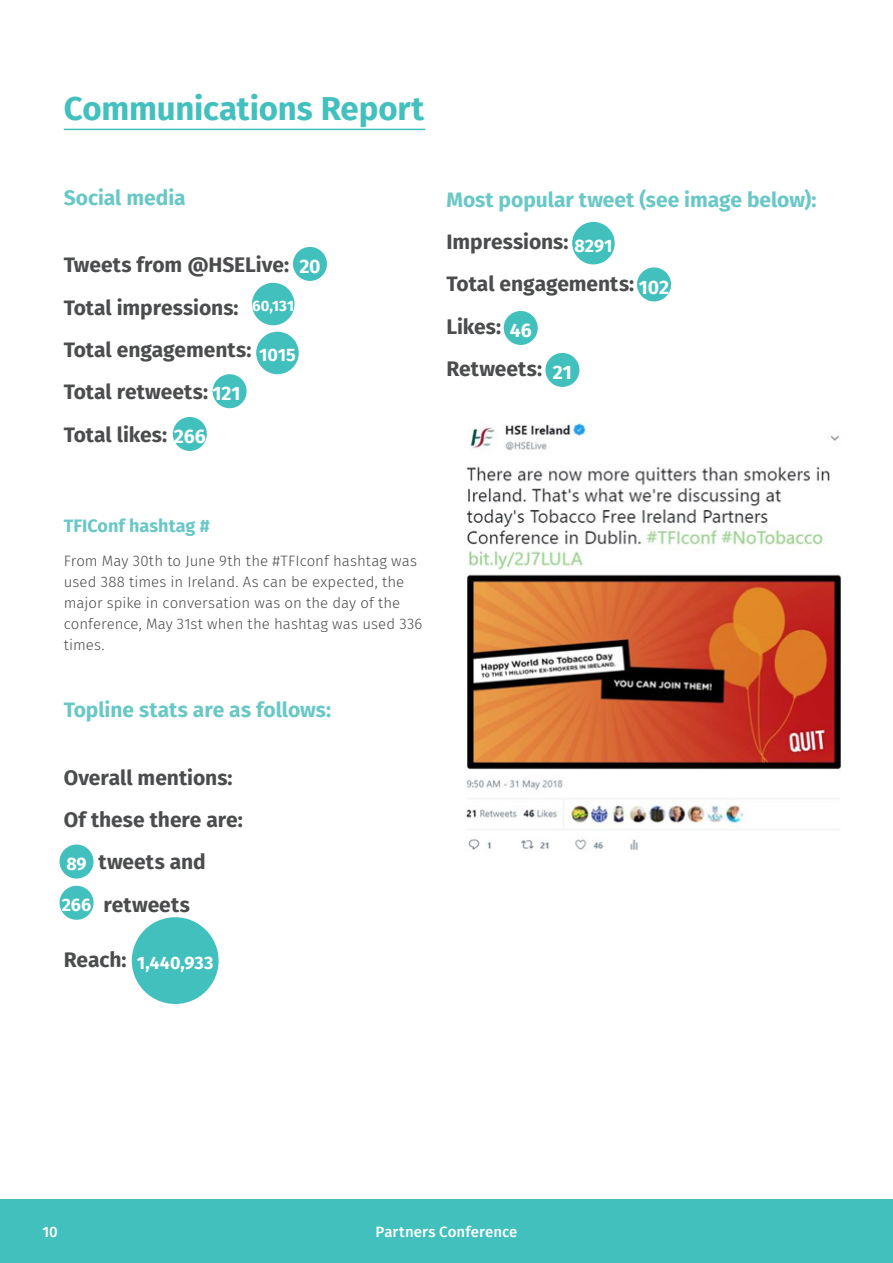
<style>
.page{position:relative;width:893px;height:1263px;background:#fff}
.page>*{position:absolute;margin:0;border:0;box-sizing:border-box;transform-origin:0 0}
.H1_-_TOC1{font:700 33px "Fira Sans";letter-spacing:-.005em;color:#42c0bd}
.B1{font:700 21px "Fira Sans";color:#4b4c4d}
.B1-2{font:700 21px "Fira Sans";color:#69c8c6}
.B1-3{font:700 19.5px "Fira Sans";letter-spacing:-.01em;color:#fff}
.B1-4{font:700 18px "Fira Sans";letter-spacing:-.005em;color:#fff}
.B1-5{font:700 18px "Fira Sans";color:#69c8c6}
.B1-6{font:300 15px/21px "Fira Sans";letter-spacing:.005em;color:#4b4c4d}
.t1{font:500 15px "Fira Sans";letter-spacing:.005em;color:#fff}
.B1-7{font:700 15px "Fira Sans";color:#fff}
.s1{font-size:19.5px;color:#fff}
</style>
<div class="page">
<div style="left:0;top:1199px;width:893px;height:64px;background:#42c0bd"></div>
<hr style="left:64px;top:129px;width:361px;height:1px;background:#42c0bd">
<div style="left:213px;top:374px;width:34px;height:34px;background:#42c0bd;border-radius:50%"></div>
<div style="left:252px;top:283px;width:42px;height:42px;background:#42c0bd;border-radius:50%"></div>
<div style="left:173px;top:417px;width:34px;height:34px;background:#42c0bd;border-radius:50%"></div>
<div style="left:637px;top:267px;width:34px;height:34px;background:#42c0bd;border-radius:50%"></div>
<div style="left:256px;top:332px;width:43px;height:42px;background:#42c0bd;border-radius:50%"></div>
<div style="left:293px;top:247px;width:34px;height:34px;background:#42c0bd;border-radius:50%"></div>
<div style="left:572px;top:222px;width:43px;height:42px;background:#42c0bd;border-radius:50%"></div>
<div style="left:504px;top:311px;width:34px;height:34px;background:#42c0bd;border-radius:50%"></div>
<div style="left:545px;top:353px;width:34px;height:34px;background:#42c0bd;border-radius:50%"></div>
<img style="left:466px;top:422px;width:375px;height:428px">
<div style="left:60px;top:844px;width:34px;height:34px;background:#42c0bd;border-radius:50%"></div>
<div style="left:60px;top:886px;width:34px;height:34px;background:#42c0bd;border-radius:50%"></div>
<div style="left:132px;top:917px;width:87px;height:87px;background:#42c0bd;border-radius:50%"></div>
<p class="H1_-_TOC1" style="left:64px;top:81px;width:362px">Communications Report</p>
<p class="B1-2" style="left:64px;top:180px;width:123px">Social media</p>
<p class="B1" style="left:64px;top:247px;width:227px">Tweets from @HSELive:</p>
<p class="B1" style="left:64px;top:290px;width:176px">Total impressions:</p>
<p class="B1" style="left:64px;top:332px;width:189px">Total engagements:</p>
<p class="B1" style="left:64px;top:374px;width:178px">Total retweets: <span class="s1">121</span></p>
<p class="B1" style="left:64px;top:416px;width:143px">Total likes: <span class="s1">266</span></p>
<p class="B1-3" style="left:299px;top:250px;width:23px">20</p>
<p class="B1-7" style="left:252px;top:293px;width:43px">60,131</p>
<p class="B1-4" style="left:259px;top:340px;width:38px">1015</p>
<p class="B1-2" style="left:446px;top:182px;width:371px">Most popular tweet (see image below):</p>
<p class="B1" style="left:446px;top:224px;width:124px">Impressions:</p>
<p class="B1" style="left:446px;top:266px;width:189px">Total engagements:</p>
<p class="B1" style="left:446px;top:308px;width:56px">Likes:</p>
<p class="B1" style="left:446px;top:351px;width:97px">Retweets:</p>
<p class="B1-4" style="left:574px;top:230px;width:40px">8291</p>
<p class="B1-3" style="left:639px;top:270px;width:32px">102</p>
<p class="B1-3" style="left:510px;top:314px;width:24px">46</p>
<p class="B1-3" style="left:553px;top:356px;width:21px">21</p>
<p class="B1-5" style="left:64px;top:510px;width:148px">TFIConf hashtag #</p>
<p class="B1-6" style="left:64px;top:550px;width:360px">From May 30th to June 9th the #TFIconf hashtag was used 388 times in Ireland. As can be expected, the major spike in conversation was on the day of the conference, May 31st when the hashtag was used 336 times.</p>
<p class="B1-2" style="left:64px;top:692px;width:269px">Topline stats are as follows:</p>
<p class="B1" style="left:64px;top:760px;width:170px">Overall mentions:</p>
<p class="B1" style="left:64px;top:802px;width:181px">Of these there are:</p>
<p class="B1" style="left:99px;top:844px;width:109px">tweets and</p>
<p class="B1" style="left:104px;top:886px;width:88px">retweets</p>
<p class="B1" style="left:64px;top:941px;width:64px">Reach:</p>
<p class="B1-4" style="left:66px;top:848px;width:22px">89</p>
<p class="B1-4" style="left:62px;top:890px;width:31px">266</p>
<p class="B1-4" style="left:137px;top:947px;width:78px">1,440,933</p>
<p class="t1" style="left:43px;top:1219px;width:17px">10</p>
<p class="t1" style="left:376px;top:1219px;width:143px">Partners Conference</p>
</div>
